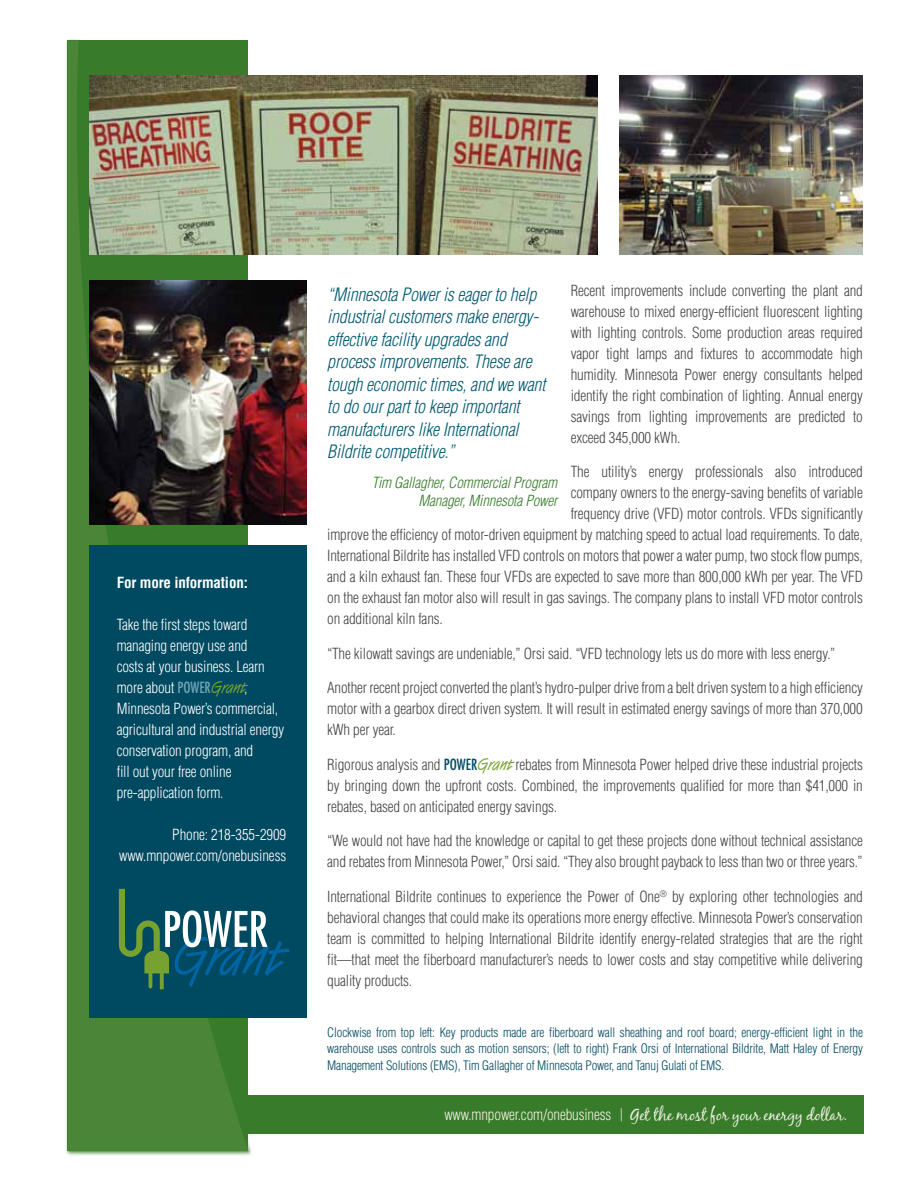
<style>
.page{position:relative;width:918px;height:1188px;background:#fff}
.page>*{position:absolute;margin:0;border:0;box-sizing:border-box;transform-origin:0 0}
.t1{font:italic 300 condensed 18px/22.5px "Helvetica";letter-spacing:-.01em;color:#005971}
.t2{font:16.5px "Black Jack";letter-spacing:-.01em;color:#eeefdf}
.t3{font:300 condensed 15px/21px "Helvetica";letter-spacing:-.01em;color:#464547;text-align:justify}
.t4{font:300 condensed 15px/21px "Helvetica";letter-spacing:-.01em;color:#fff}
.t5{font:italic 300 condensed 15px/18px "Helvetica";letter-spacing:-.01em;color:#387c2b;text-align:right}
.t6{font:700 condensed 15px "Helvetica";letter-spacing:-.01em;color:#fff}
.t7{font:300 condensed 12.75px/16.5px "Helvetica";letter-spacing:-.01em;color:#004a61;text-align:justify}
.s1{font-family:"Futura";font-weight:400;color:#6ea4b7}
.s2{font-family:"Hand Stroke";font-weight:400;font-stretch:normal;font-size:19.5px;color:#78a22f}
.s3{font-family:"Futura";font-weight:400;color:#004a61}
.s4{font-family:"Helvetica";font-weight:300;font-stretch:condensed;font-size:15px}
</style>
<div class="page">
<div style="left:96px;top:1095px;width:768px;height:39px;background:#387c2b"></div>
<svg style="left:66px;top:40px;width:182px;height:1111px;background:#478438"></svg>
<img style="left:89px;top:76px;width:508px;height:179px">
<img style="left:620px;top:76px;width:243px;height:179px">
<img style="left:89px;top:281px;width:217px;height:244px">
<div style="left:89px;top:545px;width:217px;height:472px;background:#004a61"></div>
<svg style="left:119px;top:889px;width:171px;height:100px"></svg>
<p class="t6" style="left:117px;top:573px;width:133px">For more information:</p>
<p class="t4" style="left:117px;top:614px;width:169px">Take the first steps toward managing energy use and<br>costs at your business. Learn more about <span class="s1">POWER</span><span class="s2">Grant</span>,<br>Minnesota Power’s commercial, agricultural and industrial energy conservation program, and<br>fill out your free online pre-application form.</p>
<p class="t4" style="left:119px;top:824px;width:168px;text-align:right">Phone: 218-355-2909 www.mnpower.com/onebusiness</p>
<p class="t3" style="left:571px;top:280px;width:294px">Recent improvements include converting the plant and warehouse to mixed energy-efficient fluorescent lighting with lighting controls. Some production areas required vapor tight lamps and fixtures to accommodate high humidity. Minnesota Power energy consultants helped identify the right combination of lighting. Annual energy savings from lighting improvements are predicted to exceed 345,000 kWh.</p>
<p class="t3" style="left:571px;top:461px;width:294px">The utility’s energy professionals also introduced</p>
<p class="t3" style="left:571px;top:482px;width:294px">company owners to the energy-saving benefits of variable</p>
<p class="t3" style="left:571px;top:503px;width:294px">frequency drive (VFD) motor controls. VFDs significantly</p>
<p class="t3" style="left:327px;top:524px;width:537px">improve the efficiency of motor-driven equipment by matching speed to actual load requirements. To date,</p>
<p class="t3" style="left:327px;top:545px;width:537px">International Bildrite has installed VFD controls on motors that power a water pump, two stock flow pumps,</p>
<p class="t3" style="left:327px;top:566px;width:537px">and a kiln exhaust fan. These four VFDs are expected to save more than 800,000 kWh per year. The VFD</p>
<p class="t3" style="left:327px;top:587px;width:537px">on the exhaust fan motor also will result in gas savings. The company plans to install VFD motor controls</p>
<p class="t3" style="left:327px;top:608px;width:117px">on additional kiln fans.</p>
<p class="t3" style="left:327px;top:643px;width:510px">“The kilowatt savings are undeniable,” Orsi said. “VFD technology lets us do more with less energy.”</p>
<p class="t3" style="left:327px;top:677px;width:537px">Another recent project converted the plant’s hydro-pulper drive from a belt driven system to a high efficiency motor with a gearbox direct driven system. It will result in estimated energy savings of more than 370,000 kWh per year.</p>
<p class="t3" style="left:327px;top:754px;width:537px">Rigorous analysis and <span class="s3">POWER</span><span class="s2">Grant</span> rebates from Minnesota Power helped drive these industrial projects by bringing down the upfront costs. Combined, the improvements qualified for more than $41,000 in rebates, based on anticipated energy savings.</p>
<p class="t3" style="left:327px;top:830px;width:537px">“We would not have had the knowledge or capital to get these projects done without technical assistance and rebates from Minnesota Power,” Orsi said. “They also brought payback to less than two or three years.”</p>
<p class="t3" style="left:327px;top:886px;width:537px">International Bildrite continues to experience the Power of One<sup>®</sup> by exploring other technologies and behavioral changes that could make its operations more energy effective. Minnesota Power’s conservation team is committed to helping International Bildrite identify energy-related strategies that are the right fit––that meet the fiberboard manufacturer’s needs to lower costs and stay competitive while delivering quality products.</p>
<p class="t7" style="left:327px;top:1024px;width:537px">Clockwise from top left: Key products made are fiberboard wall sheathing and roof board; energy-efficient light in the warehouse uses controls such as motion sensors; (left to right) Frank Orsi of International Bildrite, Matt Haley of Energy Management Solutions (EMS), Tim Gallagher of Minnesota Power, and Tanuj Gulati of EMS.</p>
<p class="t2" style="left:444px;top:1104px;width:405px"><span class="s4">www.mnpower.com/onebusiness</span> | Get the most for your energy dollar.</p>
<p class="t1" style="left:327px;top:283px;width:220px">“Minnesota Power is eager to help industrial customers make energy&shy;effective facility upgrades and process improvements. These are tough economic times, and we want to do our part to keep important manufacturers like International<br>Bildrite competitive.”</p>
<p class="t5" style="left:372px;top:473px;width:187px">Tim Gallagher, Commercial Program<br>Manager, Minnesota Power</p>
</div>
